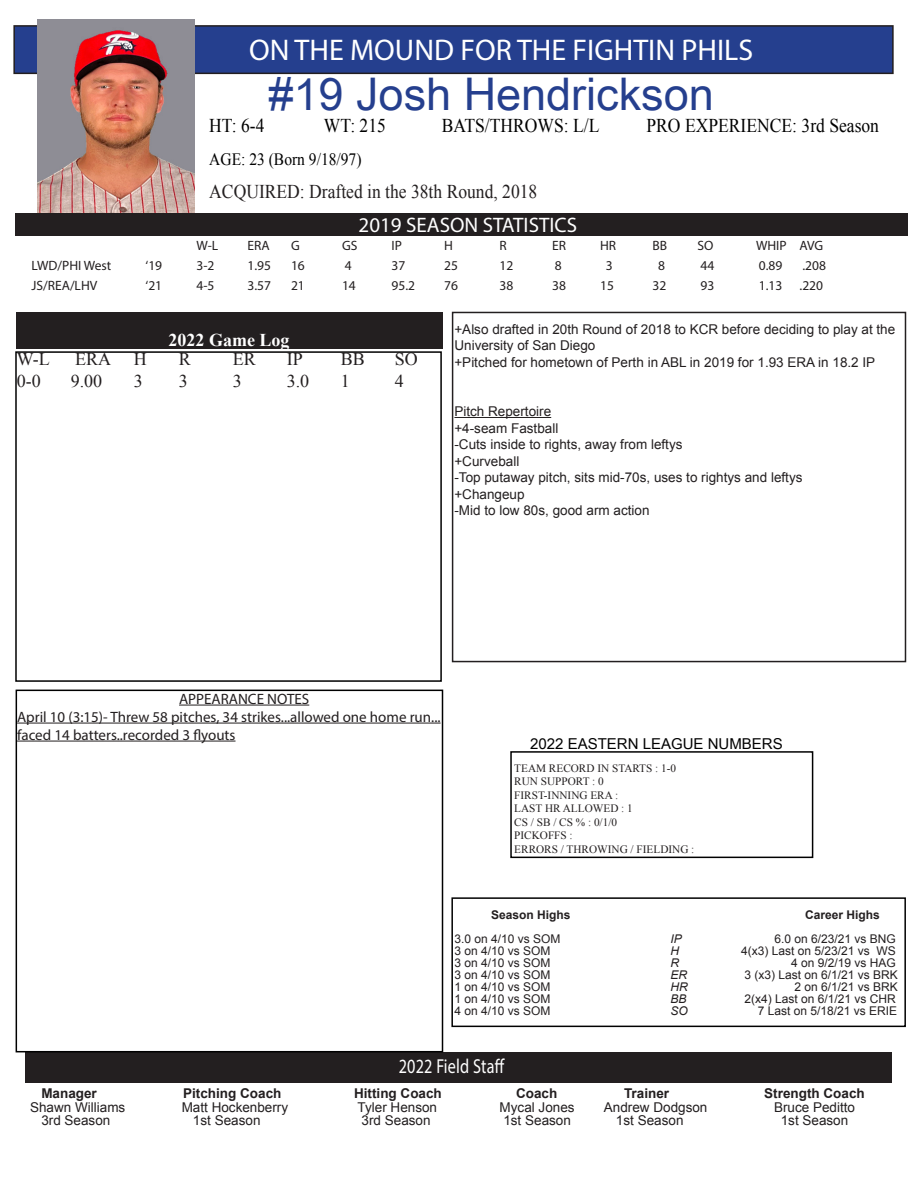
<style>
.page{position:relative;width:918px;height:1188px;background:#fff}
.page>*{position:absolute;margin:0;border:0;box-sizing:border-box;transform-origin:0 0}
.t1{font:45px "Arial Unicode MS";color:#253f8e}
.t2{font:30px "Myriad Pro";color:#fff}
.t3{font:21px "Myriad Pro";color:#fff}
.t4{font:20.25px "Myriad Pro";letter-spacing:.01em;color:#fff;scale:.8 1}
.t5{font:19.5px "Times New Roman";color:#000;scale:.9 1}
.t6{font:19.5px "Times New Roman";color:#231f20;scale:.9 1}
.t7{font:18px "Times New Roman";color:#231f20}
.t8{font:700 18px "Times New Roman";color:#fff}
.t9{font:17.25px "Times New Roman";color:#000;scale:.9 1}
.t10{font:15px/18px "Myriad Pro";color:#231f20}
.t11{font:15px "Arial Unicode MS";color:#000}
.t12{font:13.5px/16.5px "Arial";color:#231f20}
.t13{font:13.5px "Myriad Pro";color:#231f20}
.t14{font:700 13.5px "Arial";color:#231f20}
.t15{font:12px "Arial";color:#231f20}
.t16{font:700 12px "Arial";color:#231f20}
.t17{font:italic 12px "Arial";color:#231f20}
.t18{font:11.25px "Times New Roman";color:#231f20}
</style>
<div class="page">
<div style="left:25px;top:1052px;width:867px;height:30px;background:#231f20"></div>
<hr style="left:179px;top:705px;width:130px;height:1px;background:#231f20">
<hr style="left:17px;top:723px;width:424px;height:1px;background:#231f20">
<hr style="left:17px;top:741px;width:219px;height:1px;background:#231f20">
<div style="left:16px;top:690px;width:427px;height:362px;border:2px solid #000"></div>
<div style="left:14px;top:26px;width:879px;height:47px;background:#253f8e"></div>
<div style="left:13px;top:25px;width:881px;height:49px;border:2px solid #231f20"></div>
<div style="left:452px;top:312px;width:454px;height:350px;border:2px solid #231f20"></div>
<div style="left:15px;top:213px;width:892px;height:23px;background:#231f20"></div>
<hr style="left:454px;top:417px;width:97px;height:1px;background:#231f20">
<div style="left:16px;top:312px;width:427px;height:37px;background:#231f20"></div>
<div style="left:451px;top:897px;width:455px;height:130px;border:2px solid #000"></div>
<div style="left:15px;top:351px;width:427px;height:331px;border:2px solid #000"></div>
<img style="left:37px;top:19px;width:158px;height:194px">
<div style="left:510px;top:751px;width:303px;height:107px;border:2px solid #000"></div>
<p class="t2" style="left:249px;top:31px;width:506px">ON THE MOUND FOR THE FIGHTIN PHILS</p>
<p class="t1" style="left:269px;top:62px;width:447px">#19 Josh Hendrickson</p>
<p class="t5" style="left:209px;top:112px;width:63px">HT: 6-4</p>
<p class="t5" style="left:324px;top:112px;width:70px">WT: 215</p>
<p class="t5" style="left:442px;top:112px;width:176px">BATS/THROWS: L/L</p>
<p class="t5" style="left:647px;top:112px;width:260px">PRO EXPERIENCE: 3rd Season</p>
<p class="t9" style="left:209px;top:147px;width:171px">AGE: 23 (Born 9/18/97)</p>
<p class="t6" style="left:209px;top:178px;width:366px">ACQUIRED: Drafted in the 38th Round, 2018</p>
<p class="t3" style="left:359px;top:212px;width:220px">2019 SEASON STATISTICS</p>
<p class="t13" style="left:197px;top:237px;width:23px">W-L</p>
<p class="t13" style="left:248px;top:237px;width:24px">ERA</p>
<p class="t13" style="left:291px;top:237px;width:10px">G</p>
<p class="t13" style="left:342px;top:237px;width:17px">GS</p>
<p class="t13" style="left:392px;top:237px;width:12px">IP</p>
<p class="t13" style="left:444px;top:237px;width:10px">H</p>
<p class="t13" style="left:500px;top:237px;width:9px">R</p>
<p class="t13" style="left:552px;top:237px;width:15px">ER</p>
<p class="t13" style="left:600px;top:237px;width:18px">HR</p>
<p class="t13" style="left:653px;top:237px;width:16px">BB</p>
<p class="t13" style="left:698px;top:237px;width:17px">SO</p>
<p class="t13" style="left:756px;top:237px;width:69px">WHIP AVG</p>
<p class="t13" style="left:32px;top:257px;width:81px">LWD/PHI West</p>
<p class="t13" style="left:146px;top:257px;width:18px">‘19</p>
<p class="t13" style="left:197px;top:257px;width:19px">3-2</p>
<p class="t13" style="left:248px;top:257px;width:25px">1.95</p>
<p class="t13" style="left:291px;top:257px;width:15px">16</p>
<p class="t13" style="left:345px;top:257px;width:8px">4</p>
<p class="t13" style="left:392px;top:257px;width:15px">37</p>
<p class="t13" style="left:444px;top:257px;width:15px">25</p>
<p class="t13" style="left:500px;top:257px;width:15px">12</p>
<p class="t13" style="left:555px;top:257px;width:8px">8</p>
<p class="t13" style="left:606px;top:257px;width:8px">3</p>
<p class="t13" style="left:658px;top:257px;width:8px">8</p>
<p class="t13" style="left:700px;top:257px;width:15px">44</p>
<p class="t13" style="left:759px;top:257px;width:25px">0.89</p>
<p class="t13" style="left:802px;top:257px;width:25px">.208</p>
<p class="t13" style="left:32px;top:277px;width:67px">JS/REA/LHV</p>
<p class="t13" style="left:146px;top:277px;width:18px">‘21</p>
<p class="t13" style="left:197px;top:277px;width:19px">4-5</p>
<p class="t13" style="left:248px;top:277px;width:25px">3.57</p>
<p class="t13" style="left:291px;top:277px;width:15px">21</p>
<p class="t13" style="left:342px;top:277px;width:15px">14</p>
<p class="t13" style="left:392px;top:277px;width:25px">95.2</p>
<p class="t13" style="left:444px;top:277px;width:15px">76</p>
<p class="t13" style="left:500px;top:277px;width:15px">38</p>
<p class="t13" style="left:552px;top:277px;width:15px">38</p>
<p class="t13" style="left:600px;top:277px;width:15px">15</p>
<p class="t13" style="left:653px;top:277px;width:15px">32</p>
<p class="t13" style="left:700px;top:277px;width:15px">93</p>
<p class="t13" style="left:759px;top:277px;width:25px">1.13</p>
<p class="t13" style="left:800px;top:277px;width:25px">.220</p>
<p class="t12" style="left:454px;top:321px;width:442px">+Also drafted in 20th Round of 2018 to KCR before deciding to play at the<br>University of San Diego</p>
<p class="t12" style="left:454px;top:354px;width:422px">+Pitched for hometown of Perth in ABL in 2019 for 1.93 ERA in 18.2 IP</p>
<p class="t12" style="left:454px;top:403px;width:98px">Pitch Repertoire</p>
<p class="t12" style="left:454px;top:420px;width:105px">+4-seam Fastball</p>
<p class="t12" style="left:454px;top:436px;width:230px">-Cuts inside to rights, away from leftys</p>
<p class="t12" style="left:454px;top:453px;width:66px">+Curveball</p>
<p class="t12" style="left:454px;top:469px;width:350px">-Top putaway pitch, sits mid-70s, uses to rightys and leftys</p>
<p class="t12" style="left:454px;top:486px;width:72px">+Changeup</p>
<p class="t12" style="left:454px;top:502px;width:197px">-Mid to low 80s, good arm action</p>
<p class="t8" style="left:169px;top:328px;width:122px">2022 Game Log</p>
<p class="t7" style="left:17px;top:347px;width:34px">W-L</p>
<p class="t7" style="left:75px;top:347px;width:73px">ERA H</p>
<p class="t7" style="left:179px;top:347px;width:14px">R</p>
<p class="t7" style="left:233px;top:347px;width:25px">ER</p>
<p class="t7" style="left:287px;top:347px;width:18px">IP</p>
<p class="t7" style="left:341px;top:347px;width:26px">BB</p>
<p class="t7" style="left:395px;top:347px;width:25px">SO</p>
<p class="t7" style="left:17px;top:369px;width:25px">0-0</p>
<p class="t7" style="left:71px;top:369px;width:33px">9.00</p>
<p class="t7" style="left:134px;top:369px;width:10px">3</p>
<p class="t7" style="left:179px;top:369px;width:10px">3</p>
<p class="t7" style="left:233px;top:369px;width:10px">3</p>
<p class="t7" style="left:287px;top:369px;width:24px">3.0</p>
<p class="t7" style="left:341px;top:369px;width:10px">1</p>
<p class="t7" style="left:395px;top:369px;width:10px">4</p>
<p class="t10" style="left:179px;top:689px;width:132px">APPEARANCE NOTES</p>
<p class="t10" style="left:17px;top:707px;width:425px">April 10 (3:15)- Threw 58 pitches, 34 strikes...allowed one home run... faced 14 batters..recorded 3 flyouts</p>
<p class="t11" style="left:530px;top:733px;width:254px">2022 EASTERN LEAGUE NUMBERS</p>
<p class="t18" style="left:514px;top:760px;width:163px">TEAM RECORD IN STARTS : 1-0</p>
<p class="t18" style="left:514px;top:774px;width:91px">RUN SUPPORT : 0</p>
<p class="t18" style="left:514px;top:787px;width:105px">FIRST-INNING ERA :</p>
<p class="t18" style="left:514px;top:801px;width:120px">LAST HR ALLOWED : 1</p>
<p class="t18" style="left:514px;top:814px;width:104px">CS / SB / CS % : 0/1/0</p>
<p class="t18" style="left:514px;top:828px;width:60px">PICKOFFS :</p>
<p class="t18" style="left:514px;top:841px;width:182px">ERRORS / THROWING / FIELDING :</p>
<p class="t16" style="left:491px;top:906px;width:81px">Season Highs</p>
<p class="t16" style="left:805px;top:906px;width:76px">Career Highs</p>
<p class="t15" style="left:454px;top:930px;width:108px">3.0 on 4/10 vs SOM</p>
<p class="t17" style="left:670px;top:931px;width:13px">IP</p>
<p class="t15" style="left:774px;top:930px;width:123px">6.0 on 6/23/21 vs BNG</p>
<p class="t15" style="left:454px;top:942px;width:98px">3 on 4/10 vs SOM</p>
<p class="t17" style="left:670px;top:943px;width:10px">H</p>
<p class="t15" style="left:741px;top:942px;width:156px">4(x3) Last on 5/23/21 vs WS</p>
<p class="t15" style="left:454px;top:954px;width:98px">3 on 4/10 vs SOM</p>
<p class="t17" style="left:670px;top:955px;width:10px">R</p>
<p class="t15" style="left:791px;top:954px;width:106px">4 on 9/2/19 vs HAG</p>
<p class="t15" style="left:454px;top:966px;width:98px">3 on 4/10 vs SOM</p>
<p class="t17" style="left:670px;top:967px;width:18px">ER</p>
<p class="t15" style="left:744px;top:966px;width:155px">3 (x3) Last on 6/1/21 vs BRK</p>
<p class="t15" style="left:454px;top:978px;width:98px">1 on 4/10 vs SOM</p>
<p class="t17" style="left:670px;top:979px;width:19px">HR</p>
<p class="t15" style="left:795px;top:978px;width:105px">2 on 6/1/21 vs BRK</p>
<p class="t15" style="left:454px;top:990px;width:98px">1 on 4/10 vs SOM</p>
<p class="t17" style="left:670px;top:991px;width:18px">BB</p>
<p class="t15" style="left:744px;top:990px;width:153px">2(x4) Last on 6/1/21 vs CHR</p>
<p class="t15" style="left:454px;top:1002px;width:98px">4 on 4/10 vs SOM</p>
<p class="t17" style="left:670px;top:1003px;width:19px">SO</p>
<p class="t15" style="left:758px;top:1002px;width:141px">7 Last on 5/18/21 vs ERIE</p>
<p class="t4" style="left:399px;top:1054px;width:134px">2022 Field Staff</p>
<p class="t14" style="left:41px;top:1085px;width:57px">Manager</p>
<p class="t14" style="left:183px;top:1085px;width:100px">Pitching Coach</p>
<p class="t14" style="left:354px;top:1085px;width:89px">Hitting Coach</p>
<p class="t14" style="left:516px;top:1085px;width:43px">Coach</p>
<p class="t14" style="left:624px;top:1085px;width:47px">Trainer</p>
<p class="t14" style="left:764px;top:1085px;width:102px">Strength Coach</p>
<p class="t12" style="left:30px;top:1099px;width:97px">Shawn Williams</p>
<p class="t12" style="left:182px;top:1099px;width:108px">Matt Hockenberry</p>
<p class="t12" style="left:358px;top:1099px;width:81px">Tyler Henson</p>
<p class="t12" style="left:500px;top:1099px;width:77px">Mycal Jones</p>
<p class="t12" style="left:604px;top:1099px;width:105px">Andrew Dodgson</p>
<p class="t12" style="left:774px;top:1099px;width:83px">Bruce Peditto</p>
<p class="t12" style="left:41px;top:1113px;width:71px">3rd Season</p>
<p class="t12" style="left:193px;top:1113px;width:69px">1st Season</p>
<p class="t12" style="left:362px;top:1113px;width:71px">3rd Season</p>
<p class="t12" style="left:503px;top:1113px;width:69px">1st Season</p>
<p class="t12" style="left:616px;top:1113px;width:69px">1st Season</p>
<p class="t12" style="left:781px;top:1113px;width:69px">1st Season</p>
</div>
